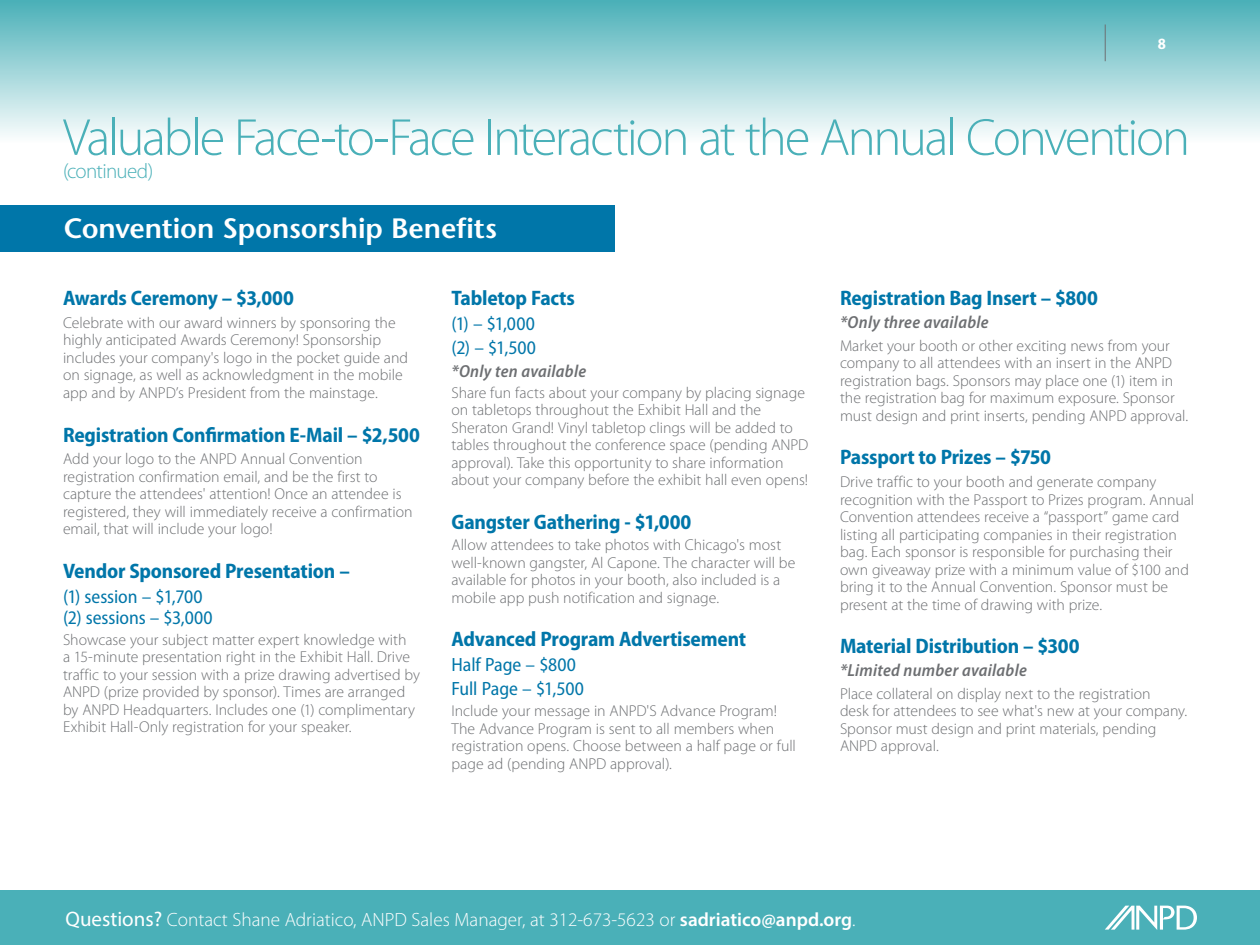
<style>
.page{position:relative;width:1260px;height:945px;background:#fff}
.page>*{position:absolute;margin:0;border:0;box-sizing:border-box;transform-origin:0 0}
.t1{font:300 52.5px "Myriad Pro";letter-spacing:-.045em;color:#4ab0b8}
.t2{font:600 28px "Stone Sans Std";color:#fff}
.t3{font:700 semi-condensed 21px "Myriad Pro";letter-spacing:-.01em;color:#0076a9}
.t4{font:300 21px "Myriad Pro";letter-spacing:-.035em;color:#4ab0b8}
.t5{font:300 19.25px "Myriad Pro";color:#fff}
.t6{font:semi-condensed 19.25px/24.5px "Myriad Pro";letter-spacing:-.005em;color:#0076a9}
.t7{font:italic 600 semi-condensed 17.5px "Myriad Pro";letter-spacing:.015em;color:#6d6f72}
.t8{font:300 15.75px/17.5px "Myriad Pro";color:#6d6f72}
.t9{font:700 semi-condensed 15.75px "Myriad Pro";color:#fff}
.s1{font-weight:400;font-size:21px}
.s2{font-weight:600}
</style>
<div class="page">
<div style="left:0;top:0;width:1260px;height:142px;background:linear-gradient(to bottom,#49afb7,#fafdfd)"></div>
<div style="left:0;top:891px;width:1260px;height:54px;background:#4ab0b8"></div>
<svg style="left:1105px;top:906px;width:92px;height:24px"></svg>
<hr style="left:1105px;top:24px;width:1px;height:37px;background:#6d6f72">
<div style="left:0;top:206px;width:614px;height:46px;background:#0076a9"></div>
<p class="t9" style="left:1158px;top:35px;width:10px">8</p>
<h1 class="t1" style="left:63px;top:109px;width:1129px">Valuable Face-to-Face Interaction at the Annual Convention</h1>
<h3 class="t4" style="left:63px;top:159px;width:92px">(continued)</h3>
<h2 class="t2" style="left:64px;top:212px;width:435px">Convention Sponsorship Benefits</h2>
<h3 class="t3" style="left:63px;top:286px;width:232px">Awards Ceremony – $3,000</h3>
<p class="t8" style="left:63px;top:314px;width:347px">Celebrate with our award winners by sponsoring the highly anticipated Awards Ceremony! Sponsorship includes your company's logo in the pocket guide and on signage, as well as acknowledgment in the mobile app and by ANPD’s President from the mainstage.</p>
<h3 class="t3" style="left:63px;top:423px;width:358px">Registration Confirmation E-Mail – $2,500</h3>
<p class="t8" style="left:63px;top:451px;width:351px">Add your logo to the ANPD Annual Convention registration confirmation email, and be the first to capture the attendees' attention! Once an attendee is registered, they will immediately receive a confirmation email, that will include your logo!</p>
<h3 class="t3" style="left:63px;top:559px;width:288px">Vendor Sponsored Presentation –</h3>
<p class="t6" style="left:63px;top:586px;width:151px;line-height:21px">(1) session – $1,700 (2) sessions – $3,000</p>
<p class="t8" style="left:63px;top:631px;width:359px">Showcase your subject matter expert knowledge with<br>a 15-minute presentation right in the Exhibit Hall. Drive traffic to your session with a prize drawing advertised by ANPD (prize provided by sponsor). Times are arranged by ANPD Headquarters. Includes one (1) complimentary Exhibit Hall-Only registration for your speaker.</p>
<h3 class="t3" style="left:452px;top:286px;width:125px">Tabletop Facts</h3>
<p class="t6" style="left:452px;top:311px;width:86px">(1) – $1,000 (2) – $1,500</p>
<p class="t7" style="left:452px;top:362px;width:136px">*Only ten available</p>
<p class="t8" style="left:452px;top:384px;width:358px">Share fun facts about your company by placing signage on tabletops throughout the Exhibit Hall and the Sheraton Grand! Vinyl tabletop clings will be added to tables throughout the conference space (pending ANPD approval). Take this opportunity to share information about your company before the exhibit hall even opens!</p>
<h3 class="t3" style="left:452px;top:510px;width:241px">Gangster Gathering - $1,000</h3>
<p class="t8" style="left:452px;top:536px;width:346px">Allow attendees to take photos with Chicago's most well-known gangster, Al Capone. The character will be available for photos in your booth, also included is a mobile app push notification and signage.</p>
<h3 class="t3" style="left:452px;top:628px;width:296px">Advanced Program Advertisement</h3>
<p class="t6" style="left:452px;top:653px;width:134px">Half Page – $800<br>Full Page – $1,500</p>
<p class="t8" style="left:452px;top:703px;width:346px">Include your message in ANPD'S Advance Program!<br>The Advance Program is sent to all members when registration opens. Choose between a half page or full page ad (pending ANPD approval).</p>
<h3 class="t3" style="left:840px;top:286px;width:259px">Registration Bag Insert – $800</h3>
<p class="t7" style="left:840px;top:313px;width:150px">*Only three available</p>
<p class="t8" style="left:840px;top:337px;width:350px">Market your booth or other exciting news from your company to all attendees with an insert in the ANPD registration bags. Sponsors may place one (1) item in the registration bag for maximum exposure. Sponsor must design and print inserts, pending ANPD approval.</p>
<h3 class="t3" style="left:840px;top:446px;width:213px">Passport to Prizes – $750</h3>
<p class="t8" style="left:840px;top:473px;width:356px">Drive traffic to your booth and generate company recognition with the Passport to Prizes program. Annual Convention attendees receive a “passport” game card listing all participating companies in their registration bag. Each sponsor is responsible for purchasing their own giveaway prize with a minimum value of $100 and bring it to the Annual Convention. Sponsor must be present at the time of drawing with prize.</p>
<h3 class="t3" style="left:840px;top:635px;width:241px">Material Distribution – $300</h3>
<p class="t7" style="left:840px;top:661px;width:188px">*Limited number available</p>
<p class="t8" style="left:840px;top:685px;width:349px">Place collateral on display next to the registration<br>desk for attendees to see what's new at your company.<br>Sponsor must design and print materials, pending ANPD approval.</p>
<p class="t5" style="left:66px;top:909px;width:791px"><span class="s1">Questions?</span> Contact Shane Adriatico, ANPD Sales Manager, at 312-673-5623 or <span class="s2">sadriatico@anpd.org</span>.</p>
</div>
